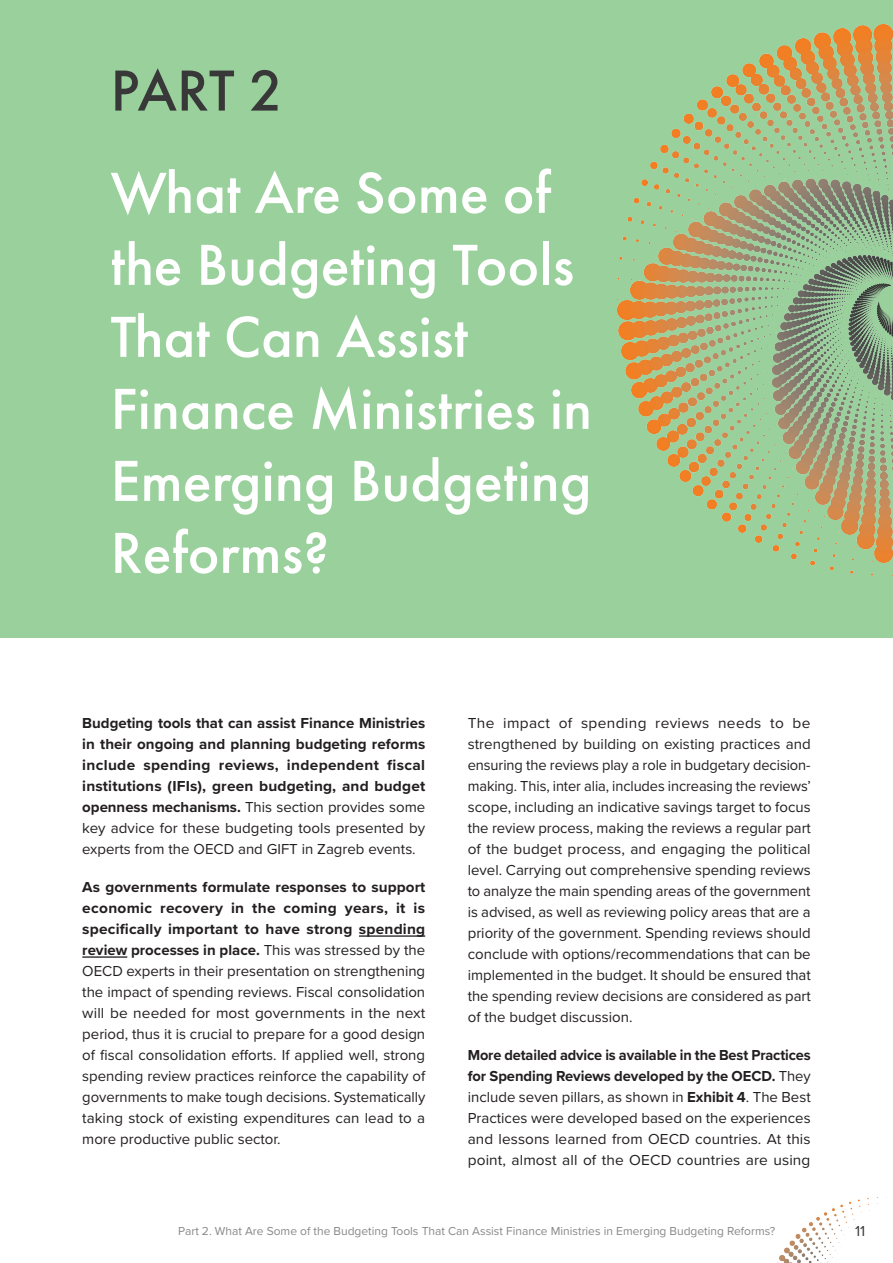
<style>
.page{position:relative;width:893px;height:1263px;background:#fff}
.page>*{position:absolute;margin:0;border:0;box-sizing:border-box;transform-origin:0 0}
.Main_header{font:500 60px/72px "Futura PT";color:#fff}
.Main_header-2{font:500 60px "Futura PT";color:#393839}
.Body_text{font:15px/21px "Proxima Nova";color:#231f20;text-align:justify}
.Body_text-2{font:700 15px/21px "Proxima Nova";letter-spacing:.01em;color:#231f20;text-align:justify}
.Body_text-3{font:15px "Proxima Nova";color:#393839}
.Body_text-4{font:12px "Proxima Nova";color:#87888a}
.s1{font-weight:400}
.s2{font-weight:700}
</style>
<div class="page">
<img style="left:777px;top:1198px;width:101px;height:65px">
<div style="left:0;top:0;width:893px;height:638px;background:#99d09c"></div>
<hr style="left:359px;top:935px;width:66px;height:2px;background:#231f20">
<hr style="left:82px;top:956px;width:45px;height:2px;background:#231f20">
<img style="left:618px;top:24px;width:275px;height:551px">
<p class="Main_header-2" style="left:111px;top:54px;width:174px">PART 2</p>
<p class="Main_header" style="left:111px;top:157px;width:483px">What Are Some of the Budgeting Tools<br>That Can Assist<br>Finance Ministries in<br>Emerging Budgeting<br>Reforms?</p>
<p class="Body_text-2" style="left:82px;top:712px;width:345px">Budgeting tools that can assist Finance Ministries in their ongoing and planning budgeting reforms include spending reviews, independent fiscal institutions (IFIs), green budgeting, and budget openness mechanisms. <span class="s1">This section provides some key advice for these budgeting tools presented by experts from the OECD and GIFT in Zagreb events.</span></p>
<p class="Body_text" style="left:82px;top:876px;width:345px"><span class="s2">As governments formulate responses to support economic recovery in the coming years, it is specifically important to have strong spending review processes in place.</span> This was stressed by the OECD experts in their presentation on strengthening the impact of spending reviews. Fiscal consolidation will be needed for most governments in the next period, thus it is crucial to prepare for a good design of fiscal consolidation efforts. If applied well, strong spending review practices reinforce the capability of governments to make tough decisions. Systematically taking stock of existing expenditures can lead to a more productive public sector.</p>
<p class="Body_text" style="left:468px;top:712px;width:345px">The impact of spending reviews needs to be strengthened by building on existing practices and ensuring the reviews play a role in budgetary decision&shy;making. This, inter alia, includes increasing the reviews’ scope, including an indicative savings target to focus the review process, making the reviews a regular part of the budget process, and engaging the political level. Carrying out comprehensive spending reviews to analyze the main spending areas of the government is advised, as well as reviewing policy areas that are a priority of the government. Spending reviews should conclude with options/recommendations that can be implemented in the budget. It should be ensured that the spending review decisions are considered as part of the budget discussion.</p>
<p class="Body_text" style="left:468px;top:1044px;width:344px"><span class="s2">More detailed advice is available in the Best Practices for Spending Reviews developed by the OECD.</span> They include seven pillars, as shown in <span class="s2">Exhibit 4</span>. The Best Practices were developed based on the experiences and lessons learned from OECD countries. At this point, almost all of the OECD countries are using</p>
<p class="Body_text-4" style="left:178px;top:1222px;width:599px">Part 2. What Are Some of the Budgeting Tools That Can Assist Finance Ministries in Emerging Budgeting Reforms?</p>
<p class="Body_text-3" style="left:855px;top:1220px;width:12px">11</p>
</div>
